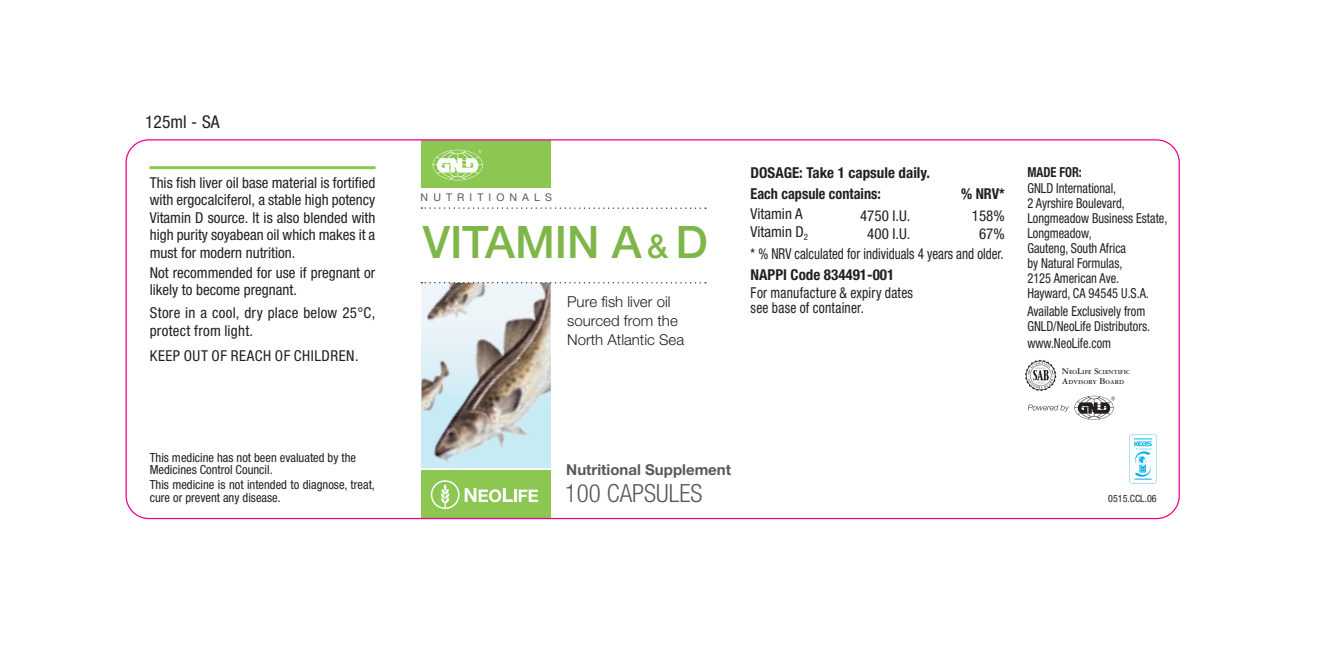
<style>
.page{position:relative;width:1333px;height:660px;background:#fff}
.page>*{position:absolute;margin:0;border:0;box-sizing:border-box;transform-origin:0 0}
.t1{font:500 44.75px "Helvetica Neue";letter-spacing:-.005em;color:#7fb64a}
.t2{font:300 condensed 25px "Helvetica Neue";color:#58595b}
.t3{font:condensed 17.5px "Helvetica Neue";color:#231f20}
.t4{font:condensed 15px/17.5px "Helvetica Neue";color:#231f20}
.t5{font:700 condensed 15px/20.8px "Helvetica Neue";color:#231f20}
.t6{font:condensed 15px/17.5px "Helvetica Neue";letter-spacing:.02em;color:#231f20}
.t7{font:300 15px/18.8px "Helvetica Neue";color:#231f20}
.t8{font:condensed 15px/15px "Helvetica Neue";letter-spacing:.02em;color:#231f20;scale:.9 1}
.t9{font:condensed 15px "Helvetica Neue";color:#231f20;scale:.87 1}
.t10{font:condensed 15px "Helvetica Neue";letter-spacing:.035em;color:#231f20}
.t11{font:700 15px "Helvetica Neue LTW1 G";color:#58595b}
.t12{font:700 condensed 15px "Helvetica Neue";color:#231f20;scale:.95 1}
.t13{font:condensed 13.75px/15px "Helvetica Neue";color:#231f20;scale:.9 1}
.t14{font:700 condensed 13.75px "Helvetica Neue";color:#231f20;scale:.9 1}
.t15{font:condensed 12.5px/12.5px "Helvetica Neue";color:#231f20}
.t16{font:10.5px "Helvetica Neue";letter-spacing:.475em;color:#58595b}
.t17{font:condensed 10px "Helvetica Neue";color:#231f20}
.t18{font:6.25px/10.2px "Garamond Three Bold SC";color:#231f20}
.s1{font-size:32.5px}
.s2{font-size:9px}
</style>
<div class="page">
<img style="left:421px;top:283px;width:129px;height:183px">
<img style="left:421px;top:283px;width:100px;height:54px">
<div style="left:421px;top:140px;width:130px;height:47px;background:#8cc751"></div>
<div style="left:421px;top:469px;width:130px;height:48px;background:#8cc751"></div>
<svg style="left:431px;top:480px;width:107px;height:28px"></svg>
<svg style="left:421px;top:282px;width:285px;height:1px"></svg>
<svg style="left:421px;top:207px;width:285px;height:2px"></svg>
<hr style="left:149px;top:166px;width:226px;height:3px;background:#8cc751">
<svg style="left:432px;top:150px;width:51px;height:30px"></svg>
<svg style="left:1025px;top:359px;width:31px;height:31px"></svg>
<svg style="left:1027px;top:404px;width:41px;height:7px"></svg>
<svg style="left:1074px;top:395px;width:40px;height:24px"></svg>
<svg style="left:1129px;top:434px;width:27px;height:49px"></svg>
<p class="t3" style="left:145px;top:112px;width:76px">125ml - SA</p>
<p class="t4" style="left:150px;top:173px;width:227px;text-align:justify">This fish liver oil base material is fortified with ergocalciferol, a stable high potency Vitamin D source. It is also blended with high purity soyabean oil which makes it a must for modern nutrition.</p>
<p class="t4" style="left:150px;top:263px;width:227px">Not recommended for use if pregnant or likely to become pregnant.</p>
<p class="t6" style="left:150px;top:304px;width:227px">Store in a cool, dry place below 25°C, protect from light.</p>
<p class="t10" style="left:150px;top:346px;width:210px">KEEP OUT OF REACH OF CHILDREN.</p>
<p class="t15" style="left:150px;top:450px;width:208px">This medicine has not been evaluated by the<br>Medicines Control Council.</p>
<p class="t15" style="left:150px;top:478px;width:227px">This medicine is not intended to diagnose, treat, cure or prevent any disease.</p>
<p class="t16" style="left:420px;top:191px;width:133px">NUTRITIONALS</p>
<h1 class="t1" style="left:423px;top:215px;width:286px">VITAMIN A <span class="s1">&amp;</span> D</h1>
<p class="t7" style="left:567px;top:292px;width:118px">Pure fish liver oil sourced from the<br>North Atlantic Sea</p>
<p class="t5" style="left:750px;top:162px;width:181px">DOSAGE: Take 1 capsule daily.<br>Each capsule contains:</p>
<p class="t4" style="left:750px;top:204px;width:59px">Vitamin A<br>Vitamin D<sub>2</sub></p>
<p class="t4" style="left:860px;top:207px;width:52px;text-align:center">4750 I.U.<br>400 I.U.</p>
<p class="t4" style="left:971px;top:207px;width:34px;text-align:center">158%<br>67%</p>
<p class="t12" style="left:961px;top:184px;width:47px">% NRV*</p>
<p class="t9" style="left:750px;top:245px;width:292px">* % NRV calculated for individuals 4 years and older.</p>
<p class="t5" style="left:750px;top:264px;width:145px">NAPPI Code 834491-001</p>
<p class="t8" style="left:750px;top:284px;width:182px">For manufacture &amp; expiry dates see base of container.</p>
<p class="t14" style="left:1027px;top:163px;width:62px">MADE FOR:</p>
<p class="t13" style="left:1027px;top:180px;width:157px">GNLD International,<br>2 Ayrshire Boulevard,<br>Longmeadow Business Estate,<br>Longmeadow,<br>Gauteng, South Africa<br>by Natural Formulas,<br>2125 American Ave.<br>Hayward, CA 94545 U.S.A.</p>
<p class="t13" style="left:1027px;top:303px;width:138px">Available Exclusively from<br>GNLD/NeoLife Distributors.</p>
<p class="t13" style="left:1027px;top:335px;width:95px">www.NeoLife.com</p>
<p class="t18" style="left:1061px;top:366px;width:70px"><span class="s2">N</span>EO<span class="s2">L</span>IFE <span class="s2">S</span>CIENTIFIC<br><span class="s2">A</span>DVISORY <span class="s2">B</span>OARD</p>
<p class="t11" style="left:566px;top:459px;width:166px">Nutritional Supplement</p>
<h2 class="t2" style="left:564px;top:478px;width:139px">100 CAPSULES</h2>
<p class="t17" style="left:1108px;top:492px;width:50px">0515.CCL.06</p>
</div>
